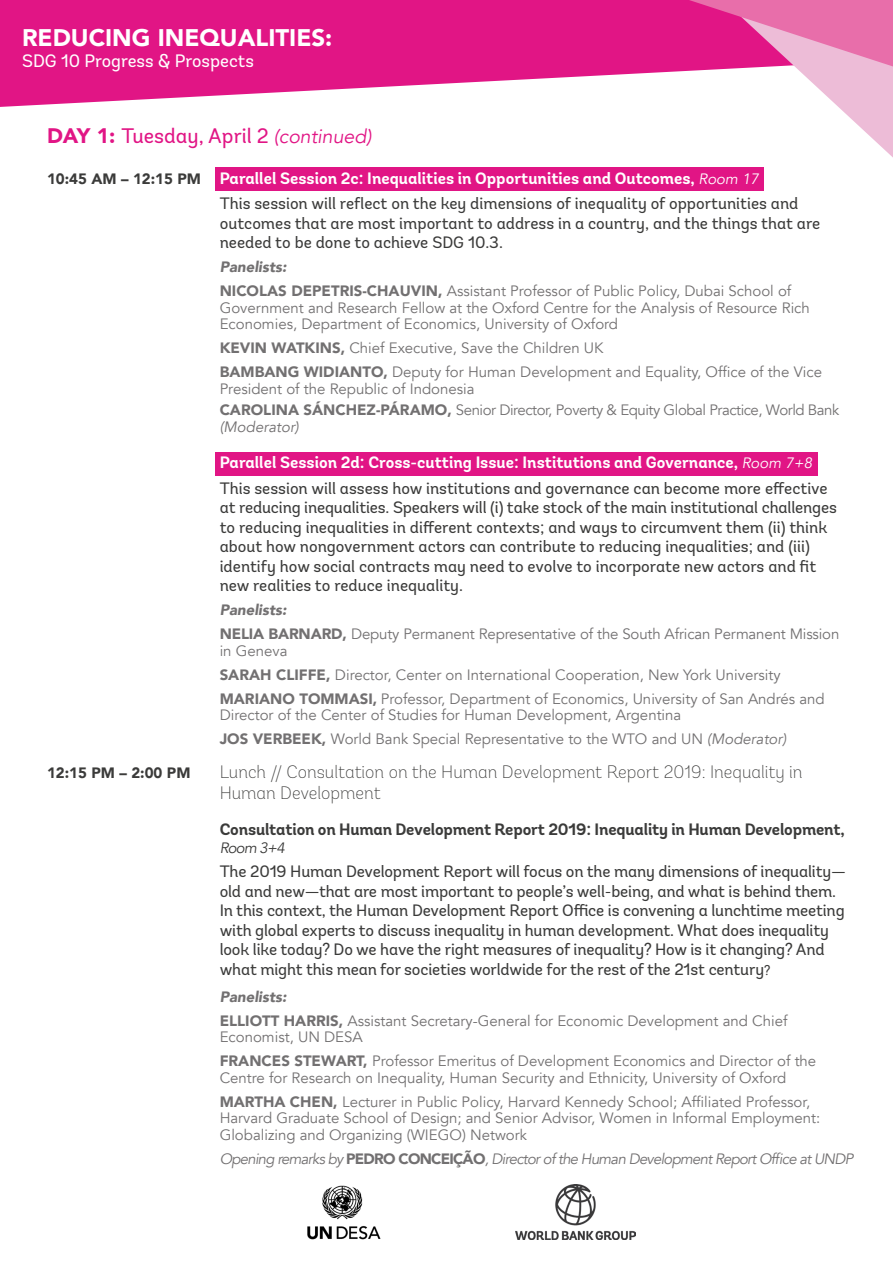
<style>
.page{position:relative;width:893px;height:1263px;background:#fff}
.page>*{position:absolute;margin:0;border:0;box-sizing:border-box;transform-origin:0 0}
.t1{font:900 24px "Avenir";color:#fff}
.t2{font:21px "Andes";color:#e11585}
.t3{font:200 18px/21px "Andes";color:#3b3b3a}
.t4{font:18px "Andes";color:#fff}
.t5{font:16.5px/19.5px "Andes";letter-spacing:-.01em;color:#3b3b3a}
.t6{font:700 16.5px "Andes";color:#fff}
.t7{font:700 16.5px "Andes";letter-spacing:-.01em;color:#3b3b3a}
.t8{font:15px/16.5px "Avenir";color:#727071}
.t9{font:15px/16.5px "Avenir";letter-spacing:-.03em;color:#727071}
.t10{font:italic 15px "Avenir";letter-spacing:-.05em;color:#727071}
.t11{font:italic 900 15px "Avenir";color:#727071}
.t12{font:900 15px "Avenir";color:#3b3b3a}
.t13{font:italic 15px "Avenir";color:#3b3b3a}
.s1{font-family:"Avenir";font-weight:900}
.s2{font-family:"Avenir";font-style:italic;font-size:19.5px}
.s3{font-family:"Avenir";font-weight:400;font-style:italic;font-size:15px}
.s4{font-weight:900}
.s5{font-style:italic}
.s6{font-size:13.5px}
.s7{font-weight:900;font-style:normal}
</style>
<div class="page">
<svg style="left:0;top:0;width:689px;height:107px;fill:#e11585"></svg>
<div style="left:215px;top:452px;width:603px;height:23px;background:#e11585"></div>
<div style="left:215px;top:167px;width:549px;height:23px;background:#e11585"></div>
<img style="left:515px;top:1184px;width:121px;height:55px">
<img style="left:307px;top:1185px;width:74px;height:55px">
<svg style="left:689px;top:0;width:204px;height:158px"></svg>
<p class="t1" style="left:22px;top:17px;width:312px">REDUCING INEQUALITIES:</p>
<p class="t4" style="left:22px;top:50px;width:233px">SDG 10 Progress &amp; Prospects</p>
<p class="t2" style="left:47px;top:123px;width:326px"><span class="s1">DAY 1:</span> Tuesday, April 2 <span class="s2">(continued)</span></p>
<p class="t12" style="left:47px;top:165px;width:156px">10:45 AM – 12:15 PM</p>
<p class="t12" style="left:47px;top:759px;width:145px">12:15 PM – 2:00 PM</p>
<p class="t6" style="left:220px;top:168px;width:541px">Parallel Session 2c: Inequalities in Opportunities and Outcomes, <span class="s3">Room 17</span></p>
<p class="t5" style="left:220px;top:194px;width:602px">This session will reflect on the key dimensions of inequality of opportunities and outcomes that are most important to address in a country, and the things that are needed to be done to achieve SDG 10.3.</p>
<p class="t11" style="left:220px;top:254px;width:68px">Panelists:</p>
<p class="t8" style="left:220px;top:283px;width:592px"><span class="s4">NICOLAS DEPETRIS-CHAUVIN,</span> Assistant Professor of Public Policy, Dubai School of<br>Government and Research Fellow at the Oxford Centre for the Analysis of Resource Rich<br>Economies, Department of Economics, University of Oxford</p>
<p class="t8" style="left:220px;top:340px;width:385px"><span class="s4">KEVIN WATKINS,</span> Chief Executive, Save the Children UK</p>
<p class="t8" style="left:220px;top:364px;width:604px"><span class="s4">BAMBANG WIDIANTO,</span> Deputy for Human Development and Equality, Office of the Vice<br>President of the Republic of Indonesia</p>
<p class="t9" style="left:220px;top:402px;width:621px"><span class="s4">CAROLINA SÁNCHEZ-PÁRAMO,</span> Senior Director, Poverty &amp; Equity Global Practice, World Bank <span class="s5">(Moderator)</span></p>
<p class="t6" style="left:220px;top:452px;width:594px">Parallel Session 2d: Cross-cutting Issue: Institutions and Governance, <span class="s3">Room 7+8</span></p>
<p class="t5" style="left:220px;top:478px;width:619px">This session will assess how institutions and governance can become more effective at reducing inequalities. Speakers will (i) take stock of the main institutional challenges to reducing inequalities in different contexts; and ways to circumvent them (ii) think about how nongovernment actors can contribute to reducing inequalities; and (iii) identify how social contracts may need to evolve to incorporate new actors and fit new realities to reduce inequality.</p>
<p class="t11" style="left:220px;top:597px;width:68px">Panelists:</p>
<p class="t8" style="left:220px;top:626px;width:621px"><span class="s4">NELIA BARNARD,</span> Deputy Permanent Representative of the South African Permanent Mission in Geneva</p>
<p class="t8" style="left:220px;top:666px;width:562px"><span class="s4">SARAH CLIFFE,</span> Director, Center on International Cooperation, New York University</p>
<p class="t8" style="left:220px;top:690px;width:606px"><span class="s4">MARIANO TOMMASI,</span> Professor, Department of Economics, University of San Andrés and<br>Director of the Center of Studies for Human Development, Argentina</p>
<p class="t8" style="left:220px;top:731px;width:568px"><span class="s4">JOS VERBEEK,</span> World Bank Special Representative to the WTO and UN <span class="s5">(Moderator)</span></p>
<p class="t3" style="left:220px;top:761px;width:584px">Lunch // Consultation on the Human Development Report 2019: Inequality in<br>Human Development</p>
<p class="t7" style="left:220px;top:819px;width:626px">Consultation on Human Development Report 2019: Inequality in Human Development,</p>
<p class="t13" style="left:220px;top:839px;width:67px">Room 3+4</p>
<p class="t5" style="left:220px;top:862px;width:628px">The 2019 Human Development Report will focus on the many dimensions of inequality— old and new—that are most important to people’s well-being, and what is behind them.<br>In this context, the Human Development Report Office is convening a lunchtime meeting with global experts to discuss inequality in human development. What does inequality look like today? Do we have the right measures of inequality? How is it changing? And what might this mean for societies worldwide for the rest of the 21st century<span class="s6">?</span></p>
<p class="t11" style="left:220px;top:984px;width:68px">Panelists:</p>
<p class="t8" style="left:220px;top:1012px;width:569px"><span class="s4">ELLIOTT HARRIS,</span> Assistant Secretary-General for Economic Development and Chief<br>Economist, UN DESA</p>
<p class="t8" style="left:220px;top:1053px;width:598px"><span class="s4">FRANCES STEWART,</span> Professor Emeritus of Development Economics and Director of the<br>Centre for Research on Inequality, Human Security and Ethnicity, University of Oxford</p>
<p class="t8" style="left:220px;top:1093px;width:602px"><span class="s4">MARTHA CHEN,</span> Lecturer in Public Policy, Harvard Kennedy School; Affiliated Professor,<br>Harvard Graduate School of Design; and Senior Advisor, Women in Informal Employment:<br>Globalizing and Organizing (WIEGO) Network</p>
<p class="t10" style="left:220px;top:1150px;width:635px">Opening remarks by <span class="s7">PEDRO CONCEIÇÃO</span>, Director of the Human Development Report Office at UNDP</p>
</div>
